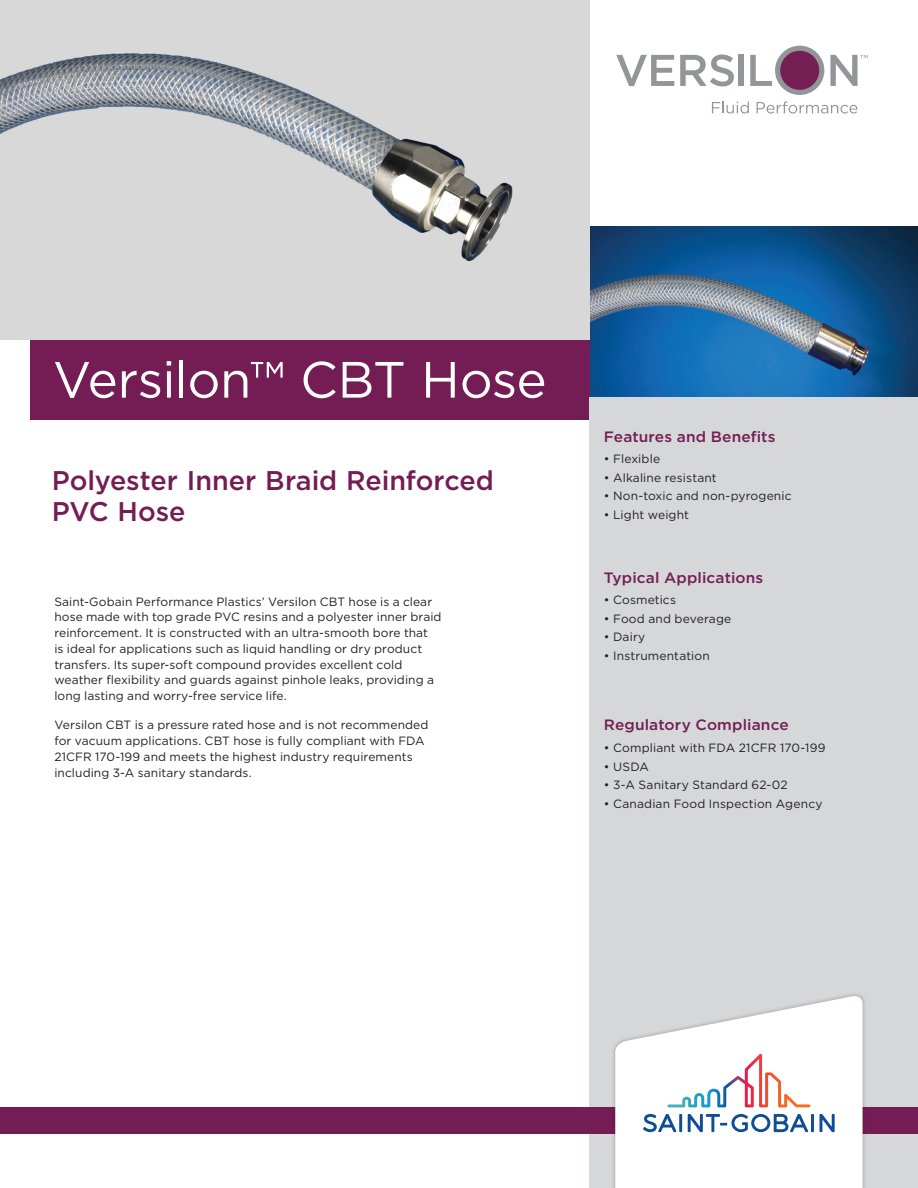
<style>
.page{position:relative;width:918px;height:1188px;background:#fff}
.page>*{position:absolute;margin:0;border:0;box-sizing:border-box;transform-origin:0 0}
.box___Product_name{font:51px "Gotham";letter-spacing:-.015em;color:#fff}
.Heading{font:500 27px/31.5px "Gotham";letter-spacing:-.005em;color:#731d54}
.F_B_heads{font:500 15px "Gotham";letter-spacing:.01em;color:#731d54}
.F_B_Bullets{font:500 15px "Gotham";letter-spacing:.005em;color:#731d54}
.copy_with_space_afte{font:12px/15.8px "Gotham";letter-spacing:.005em;color:#231f20}
.F_B_Bullets-2{font:12px "Gotham";letter-spacing:.015em;color:#231f20}
</style>
<div class="page">
<img style="left:590px;top:227px;width:328px;height:170px">
<div style="left:31px;top:339px;width:559px;height:81px;background:#731d54"></div>
<img style="left:0;top:0;width:590px;height:339px">
<div style="left:590px;top:398px;width:328px;height:790px;background:#d6d7d9"></div>
<div style="left:0;top:1107px;width:918px;height:27px;background:#731d54"></div>
<div style="left:611px;top:992px;width:256px;height:196px;background:#231f20;opacity:.3"></div>
<svg style="left:615px;top:996px;width:248px;height:192px;fill:#fff"></svg>
<svg style="left:643px;top:1114px;width:33px;height:18px"></svg>
<hr style="left:679px;top:1114px;width:3px;height:18px;background:#0f4d96">
<svg style="left:688px;top:1114px;width:120px;height:18px;background:#a3bbd7"></svg>
<hr style="left:811px;top:1114px;width:3px;height:18px;background:#0f4d96">
<svg style="left:819px;top:1114px;width:16px;height:18px"></svg>
<svg style="left:667px;top:1054px;width:144px;height:53px;background:#f0e5e6"></svg>
<div style="left:775px;top:46px;width:49px;height:49px;background:#939598;border-radius:50%"></div>
<div style="left:780px;top:51px;width:39px;height:39px;background:#742055;border-radius:50%"></div>
<svg style="left:616px;top:55px;width:58px;height:31px"></svg>
<svg style="left:680px;top:54px;width:54px;height:32px"></svg>
<div style="left:739px;top:55px;width:5px;height:31px;background:#939598"></div>
<svg style="left:750px;top:55px;width:22px;height:31px"></svg>
<svg style="left:712px;top:102px;width:37px;height:12px"></svg>
<svg style="left:757px;top:101px;width:100px;height:13px"></svg>
<svg style="left:830px;top:55px;width:38px;height:31px"></svg>
<p class="box___Product_name" style="left:53px;top:347px;width:495px">Versilon™ CBT Hose</p>
<p class="Heading" style="left:52px;top:464px;width:444px">Polyester Inner Braid Reinforced<br>PVC Hose</p>
<p class="copy_with_space_afte" style="left:54px;top:593px;width:389px">Saint-Gobain Performance Plastics’ Versilon CBT hose is a clear hose made with top grade PVC resins and a polyester inner braid reinforcement. It is constructed with an ultra-smooth bore that<br>is ideal for applications such as liquid handling or dry product transfers. Its super-soft compound provides excellent cold weather flexibility and guards against pinhole leaks, providing a long lasting and worry-free service life.</p>
<p class="copy_with_space_afte" style="left:54px;top:717px;width:376px">Versilon CBT is a pressure rated hose and is not recommended for vacuum applications. CBT hose is fully compliant with FDA 21CFR 170-199 and meets the highest industry requirements including 3-A sanitary standards.</p>
<p class="F_B_heads" style="left:604px;top:427px;width:173px">Features and Benefits</p>
<p class="F_B_Bullets-2" style="left:604px;top:451px;width:58px">• Flexible</p>
<p class="F_B_Bullets-2" style="left:604px;top:470px;width:114px">• Alkaline resistant</p>
<p class="F_B_Bullets-2" style="left:604px;top:488px;width:189px">• Non-toxic and non-pyrogenic</p>
<p class="F_B_Bullets-2" style="left:604px;top:507px;width:87px">• Light weight</p>
<p class="F_B_Bullets" style="left:604px;top:568px;width:161px">Typical Applications</p>
<p class="F_B_Bullets-2" style="left:604px;top:593px;width:74px">• Cosmetics</p>
<p class="F_B_Bullets-2" style="left:604px;top:611px;width:129px">• Food and beverage</p>
<p class="F_B_Bullets-2" style="left:604px;top:630px;width:43px">• Dairy</p>
<p class="F_B_Bullets-2" style="left:604px;top:648px;width:107px">• Instrumentation</p>
<p class="F_B_heads" style="left:604px;top:715px;width:186px">Regulatory Compliance</p>
<p class="F_B_Bullets-2" style="left:604px;top:740px;width:223px">• Compliant with FDA 21CFR 170-199</p>
<p class="F_B_Bullets-2" style="left:604px;top:759px;width:47px">• USDA</p>
<p class="F_B_Bullets-2" style="left:604px;top:777px;width:185px">• 3-A Sanitary Standard 62-02</p>
<p class="F_B_Bullets-2" style="left:604px;top:796px;width:220px">• Canadian Food Inspection Agency</p>
</div>
